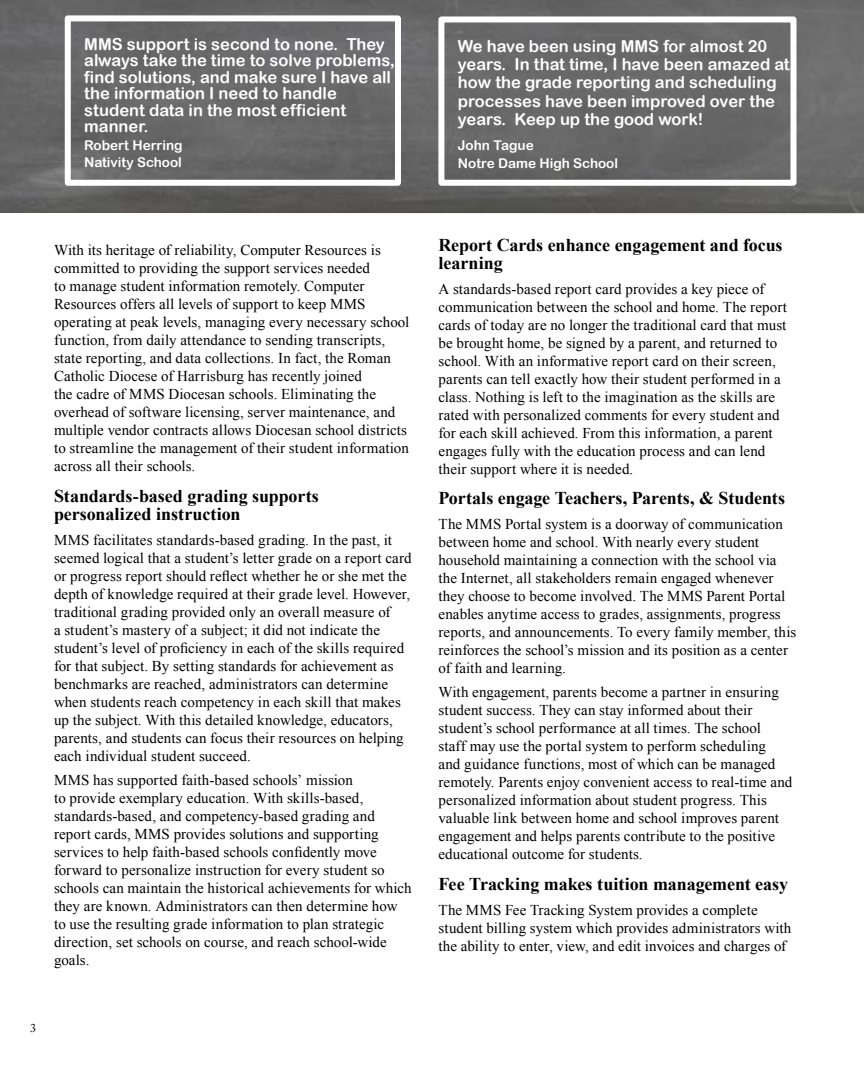
<style>
.page{position:relative;width:864px;height:1080px;background:#fff}
.page>*{position:absolute;margin:0;border:0;box-sizing:border-box;transform-origin:0 0}
.t1{font:700 18px/18px "Times New Roman";letter-spacing:-.005em;color:#000}
.t2{font:16.5px/16.5px "Arial Rounded MT Bold";color:#fff}
.t3{font:15px/18px "Times New Roman";letter-spacing:.005em;color:#000}
.t4{font:13.5px/16.5px "Arial Rounded MT Bold";color:#fff}
.t5{font:12px "Adobe Caslon Pro";color:#000}
</style>
<div class="page">
<img style="left:0;top:0;width:864px;height:213px">
<div style="left:65px;top:15px;width:336px;height:171px;border:6px solid #fff"></div>
<div style="left:438px;top:16px;width:358px;height:170px;border:6px solid #fff"></div>
<p class="t2" style="left:84px;top:36px;width:312px">MMS support is second to none. They always take the time to solve problems, find solutions, and make sure I have all the information I need to handle student data in the most efficient manner.</p>
<p class="t4" style="left:84px;top:137px;width:100px">Robert Herring<br>Nativity School</p>
<p class="t2" style="left:458px;top:37px;width:333px;line-height:18px">We have been using MMS for almost 20 years. In that time, I have been amazed at how the grade reporting and scheduling processes have been improved over the years. Keep up the good work!</p>
<p class="t4" style="left:458px;top:136px;width:162px;line-height:18px">John Tague<br>Notre Dame High School</p>
<p class="t3" style="left:54px;top:241px;width:357px">With its heritage of reliability, Computer Resources is committed to providing the support services needed<br>to manage student information remotely. Computer Resources offers all levels of support to keep MMS operating at peak levels, managing every necessary school function, from daily attendance to sending transcripts, state reporting, and data collections. In fact, the Roman Catholic Diocese of Harrisburg has recently joined<br>the cadre of MMS Diocesan schools. Eliminating the overhead of software licensing, server maintenance, and multiple vendor contracts allows Diocesan school districts to streamline the management of their student information across all their schools.</p>
<p class="t1" style="left:54px;top:486px;width:266px">Standards-based grading supports personalized instruction</p>
<p class="t3" style="left:54px;top:530px;width:359px">MMS facilitates standards-based grading. In the past, it seemed logical that a student’s letter grade on a report card or progress report should reflect whether he or she met the depth of knowledge required at their grade level. However, traditional grading provided only an overall measure of<br>a student’s mastery of a subject; it did not indicate the student’s level of proficiency in each of the skills required for that subject. By setting standards for achievement as benchmarks are reached, administrators can determine when students reach competency in each skill that makes up the subject. With this detailed knowledge, educators, parents, and students can focus their resources on helping each individual student succeed.</p>
<p class="t3" style="left:54px;top:770px;width:359px">MMS has supported faith-based schools’ mission<br>to provide exemplary education. With skills-based, standards-based, and competency-based grading and report cards, MMS provides solutions and supporting services to help faith-based schools confidently move forward to personalize instruction for every student so schools can maintain the historical achievements for which they are known. Administrators can then determine how to use the resulting grade information to plan strategic direction, set schools on course, and reach school-wide goals.</p>
<p class="t5" style="left:30px;top:1021px;width:7px">3</p>
<p class="t1" style="left:439px;top:235px;width:346px">Report Cards enhance engagement and focus learning</p>
<p class="t3" style="left:439px;top:279px;width:350px">A standards-based report card provides a key piece of communication between the school and home. The report cards of today are no longer the traditional card that must be brought home, be signed by a parent, and returned to school. With an informative report card on their screen, parents can tell exactly how their student performed in a class. Nothing is left to the imagination as the skills are rated with personalized comments for every student and for each skill achieved. From this information, a parent engages fully with the education process and can lend their support where it is needed.</p>
<p class="t1" style="left:439px;top:489px;width:348px">Portals engage Teachers, Parents, &amp; Students</p>
<p class="t3" style="left:439px;top:515px;width:359px">The MMS Portal system is a doorway of communication between home and school. With nearly every student household maintaining a connection with the school via the Internet, all stakeholders remain engaged whenever they choose to become involved. The MMS Parent Portal enables anytime access to grades, assignments, progress reports, and announcements. To every family member, this reinforces the school’s mission and its position as a center of faith and learning.</p>
<p class="t3" style="left:439px;top:683px;width:355px">With engagement, parents become a partner in ensuring student success. They can stay informed about their student’s school performance at all times. The school<br>staff may use the portal system to perform scheduling<br>and guidance functions, most of which can be managed remotely. Parents enjoy convenient access to real-time and personalized information about student progress. This valuable link between home and school improves parent engagement and helps parents contribute to the positive educational outcome for students.</p>
<p class="t1" style="left:439px;top:874px;width:351px">Fee Tracking makes tuition management easy</p>
<p class="t3" style="left:439px;top:900px;width:354px">The MMS Fee Tracking System provides a complete student billing system which provides administrators with the ability to enter, view, and edit invoices and charges of</p>
</div>
